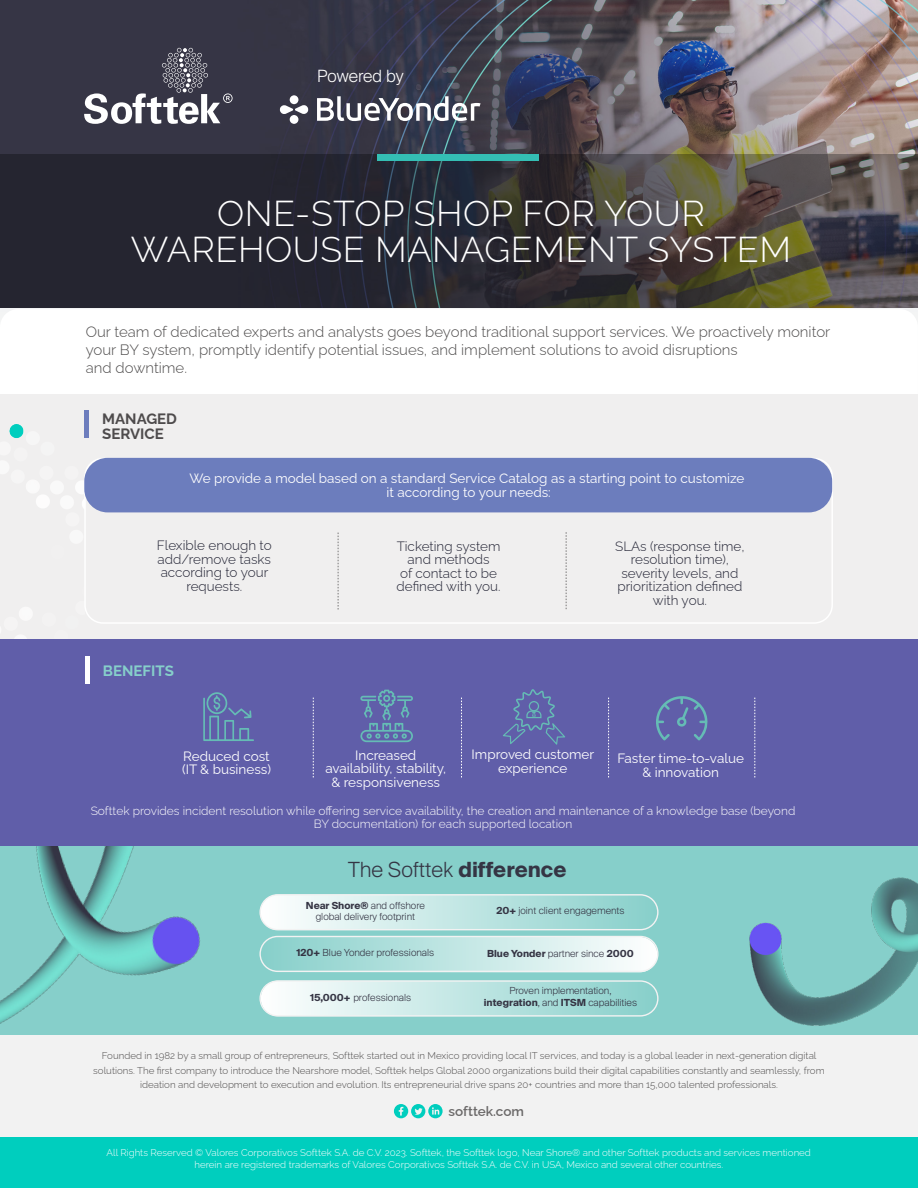
<style>
.page{position:relative;width:918px;height:1188px;background:#fff}
.page>*{position:absolute;margin:0;border:0;box-sizing:border-box;transform-origin:0 0}
.t1{font:300 36px "Raleway";letter-spacing:.015em;color:#fff}
.t2{font:300 20.85px "Suisse Intl";color:#353544}
.t3{font:300 16.95px "Suisse Intl";color:#fff}
.Contenido{font:300 15px/18px "Raleway";color:#4d4b4b}
.Contenido-2{font:700 15px "Raleway";color:#4e4b4c}
.Contenido-3{font:700 15px "Raleway";color:#86cfca}
.Contenido-4{font:13.5px/13.5px "Raleway";color:#fff;text-align:center}
.Contenido-5{font:300 13.5px/13.5px "Raleway";color:#212233;text-align:center}
.t4{font:600 13.5px "Raleway";color:#6b6969}
.Contenido-6{font:300 12px/13.5px "Raleway";color:#fff;text-align:center}
.t5{font:300 9.75px/14.4px "Raleway";color:#4d4b4b;text-align:center}
.t6{font:300 9.75px/11.7px "Raleway";color:#fff;text-align:center}
.t7{font:300 9.75px/11.7px "Suisse Intl";color:#353544;text-align:center}
.t8{font:700 9.75px "Suisse Intl";color:#353544}
.s1{font-weight:700}
.s2{font-weight:300}
</style>
<div class="page">
<div style="left:0;top:1035px;width:918px;height:102px;background:#f2f2f2"></div>
<div style="left:0;top:1137px;width:918px;height:51px;background:#00cebe"></div>
<svg style="left:394px;top:1104px;width:49px;height:14px"></svg>
<div style="left:0;top:846px;width:918px;height:189px;background:#86cfca"></div>
<div style="left:261px;top:937px;width:396px;height:35px;background:linear-gradient(to right,#87cfca,#fdfefe);border-radius:18px"></div>
<div style="left:259px;top:936px;width:400px;height:36px;border:1px solid #f2f2f2;border-radius:17px"></div>
<div style="left:261px;top:981px;width:396px;height:35px;background:linear-gradient(to right,#fefefe,#88cfca);border-radius:18px"></div>
<div style="left:259px;top:980px;width:400px;height:37px;border:1px solid #f2f2f2;border-radius:17px"></div>
<div style="left:260px;top:895px;width:398px;height:35px;background:linear-gradient(to right,#fefefe,#89d0cb);border-radius:18px"></div>
<div style="left:259px;top:894px;width:400px;height:36px;border:1px solid #f2f2f2;border-radius:17px"></div>
<img style="left:0;top:846px;width:200px;height:178px">
<img style="left:749px;top:877px;width:169px;height:149px">
<img style="left:0;top:0;width:918px;height:154px">
<svg style="left:84px;top:48px;width:149px;height:76px;background:#5f5e6b"></svg>
<svg style="left:0;top:154px;width:918px;height:154px;background:#363537"></svg>
<div style="left:378px;top:154px;width:161px;height:7px;background:#34beb4"></div>
<div style="left:0;top:394px;width:918px;height:261px;background:#f0efef"></div>
<img style="left:0;top:425px;width:85px;height:215px">
<div style="left:84px;top:458px;width:749px;height:166px;border:2px solid #fff;border-radius:18px"></div>
<div style="left:84px;top:410px;width:5px;height:28px;background:#6d7dbd"></div>
<div style="left:84px;top:458px;width:748px;height:54px;background:#6c7dbd;border-radius:23px"></div>
<svg style="left:338px;top:533px;width:1px;height:77px"></svg>
<svg style="left:566px;top:532px;width:1px;height:77px"></svg>
<svg style="left:317px;top:96px;width:164px;height:25px"></svg>
<svg style="left:279px;top:95px;width:30px;height:29px"></svg>
<div style="left:0;top:640px;width:918px;height:206px;background:#605ea9"></div>
<svg style="left:313px;top:698px;width:1px;height:79px"></svg>
<svg style="left:461px;top:698px;width:1px;height:79px"></svg>
<svg style="left:608px;top:698px;width:1px;height:79px"></svg>
<svg style="left:755px;top:698px;width:1px;height:79px"></svg>
<hr style="left:85px;top:656px;width:4px;height:27px;background:#fff">
<svg style="left:203px;top:692px;width:51px;height:49px"></svg>
<svg style="left:360px;top:690px;width:53px;height:52px"></svg>
<svg style="left:503px;top:689px;width:62px;height:56px"></svg>
<svg style="left:656px;top:696px;width:52px;height:45px"></svg>
<h3 class="t3" style="left:317px;top:66px;width:88px">Powered by</h3>
<p class="t1" style="left:217px;top:185px;width:489px">ONE-STOP SHOP FOR YOUR</p>
<p class="t1" style="left:131px;top:221px;width:662px">WAREHOUSE MANAGEMENT SYSTEM</p>
<p class="Contenido" style="left:86px;top:321px;width:746px">Our team of dedicated experts and analysts goes beyond traditional support services. We proactively monitor your BY system, promptly identify potential issues, and implement solutions to avoid disruptions</p>
<p class="Contenido" style="left:86px;top:357px;width:103px">and downtime.</p>
<p class="Contenido-2" style="left:102px;top:407px;width:76px">MANAGED</p>
<p class="Contenido-2" style="left:102px;top:422px;width:63px">SERVICE</p>
<p class="Contenido-4" style="left:189px;top:470px;width:557px">We provide a model based on a standard Service Catalog as a starting point to customize</p>
<p class="Contenido-4" style="left:387px;top:484px;width:166px">it according to your needs:</p>
<p class="Contenido-5" style="left:157px;top:537px;width:116px">Flexible enough to add/remove tasks according to your requests.</p>
<p class="Contenido-5" style="left:397px;top:538px;width:105px">Ticketing system and methods<br>of contact to be defined with you.</p>
<p class="Contenido-5" style="left:615px;top:538px;width:131px">SLAs (response time, resolution time), severity levels, and prioritization defined with you.</p>
<p class="Contenido-3" style="left:103px;top:659px;width:73px">BENEFITS</p>
<p class="Contenido-4" style="left:182px;top:748px;width:90px;text-align:left">Reduced cost (IT &amp; business)</p>
<p class="Contenido-4" style="left:325px;top:747px;width:122px">Increased availability, stability, &amp; responsiveness</p>
<p class="Contenido-4" style="left:472px;top:746px;width:124px">Improved customer experience</p>
<p class="Contenido-4" style="left:617px;top:750px;width:128px">Faster time-to-value &amp; innovation</p>
<p class="Contenido-6" style="left:91px;top:802px;width:706px">Softtek provides incident resolution while offering service availability, the creation and maintenance of a knowledge base (beyond<br>BY documentation) for each supported location</p>
<h2 class="t2" style="left:348px;top:857px;width:220px">The Softtek <span class="s1">difference</span></h2>
<p class="t7" style="left:306px;top:899px;width:121px"><span class="s1">Near Shore®</span> and offshore global delivery footprint</p>
<p class="t7" style="left:296px;top:947px;width:139px"><span class="s1">120+</span> Blue Yonder professionals</p>
<p class="t8" style="left:487px;top:948px;width:148px">Blue Yonder <span class="s2">partner since</span> 2000</p>
<p class="t7" style="left:310px;top:992px;width:103px"><span class="s1">15,000+</span> professionals</p>
<p class="t7" style="left:484px;top:985px;width:155px">Proven implementation, <span class="s1">integration</span>, and <span class="s1">ITSM</span> capabilities</p>
<p class="t7" style="left:496px;top:905px;width:130px"><span class="s1">20+</span> joint client engagements</p>
<p class="t5" style="left:93px;top:1047px;width:733px">Founded in 1982 by a small group of entrepreneurs, Softtek started out in Mexico providing local IT services, and today is a global leader in next-generation digital solutions. The first company to introduce the Nearshore model, Softtek helps Global 2000 organizations build their digital capabilities constantly and seamlessly, from ideation and development to execution and evolution. Its entrepreneurial drive spans 20+ countries and more than 15,000 talented professionals.</p>
<h3 class="t4" style="left:449px;top:1100px;width:77px">softtek.com</h3>
<p class="t6" style="left:107px;top:1146px;width:706px">All Rights Reserved © Valores Corporativos Softtek S.A. de C.V. 2023. Softtek, the Softtek logo, Near Shore® and other Softtek products and services mentioned herein are registered trademarks of Valores Corporativos Softtek S.A. de C.V. in USA, Mexico and several other countries.</p>
</div>
